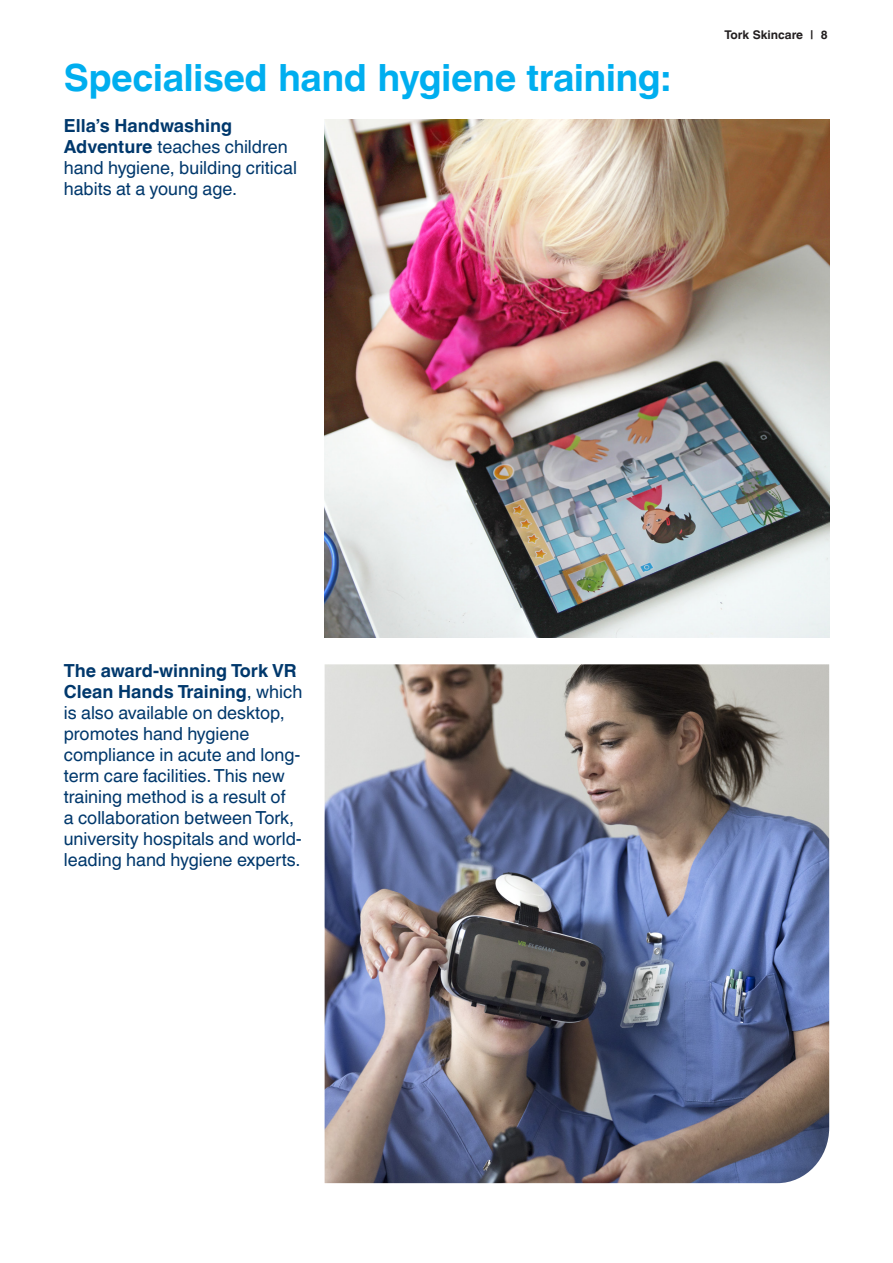
<style>
.page{position:relative;width:893px;height:1263px;background:#fff}
.page>*{position:absolute;margin:0;border:0;box-sizing:border-box;transform-origin:0 0}
.Main_heading{font:700 37.5px "Helvetica World";letter-spacing:-.015em;color:#00aeef}
.t1{font:18px/21px "Helvetica World";color:#00386c}
.t2{font:700 12px "Helvetica World";color:#231f20}
.s1{font-weight:700}
</style>
<div class="page">
<img style="left:325px;top:119px;width:504px;height:519px">
<img style="left:325px;top:664px;width:504px;height:519px">
<p class="Main_heading" style="left:64px;top:56px;width:608px">Specialised hand hygiene training:</p>
<p class="t1" style="left:64px;top:115px;width:235px"><span class="s1">Ella’s Handwashing<br>Adventure</span> teaches children hand hygiene, building critical habits at a young age.</p>
<p class="t2" style="left:724px;top:28px;width:105px">Tork Skincare | 8</p>
<p class="t1" style="left:64px;top:660px;width:240px"><span class="s1">The award-winning Tork VR<br>Clean Hands Training</span>, which is also available on desktop, promotes hand hygiene compliance in acute and long&shy;term care facilities. This new training method is a result of<br>a collaboration between Tork, university hospitals and world&shy;leading hand hygiene experts.</p>
</div>
